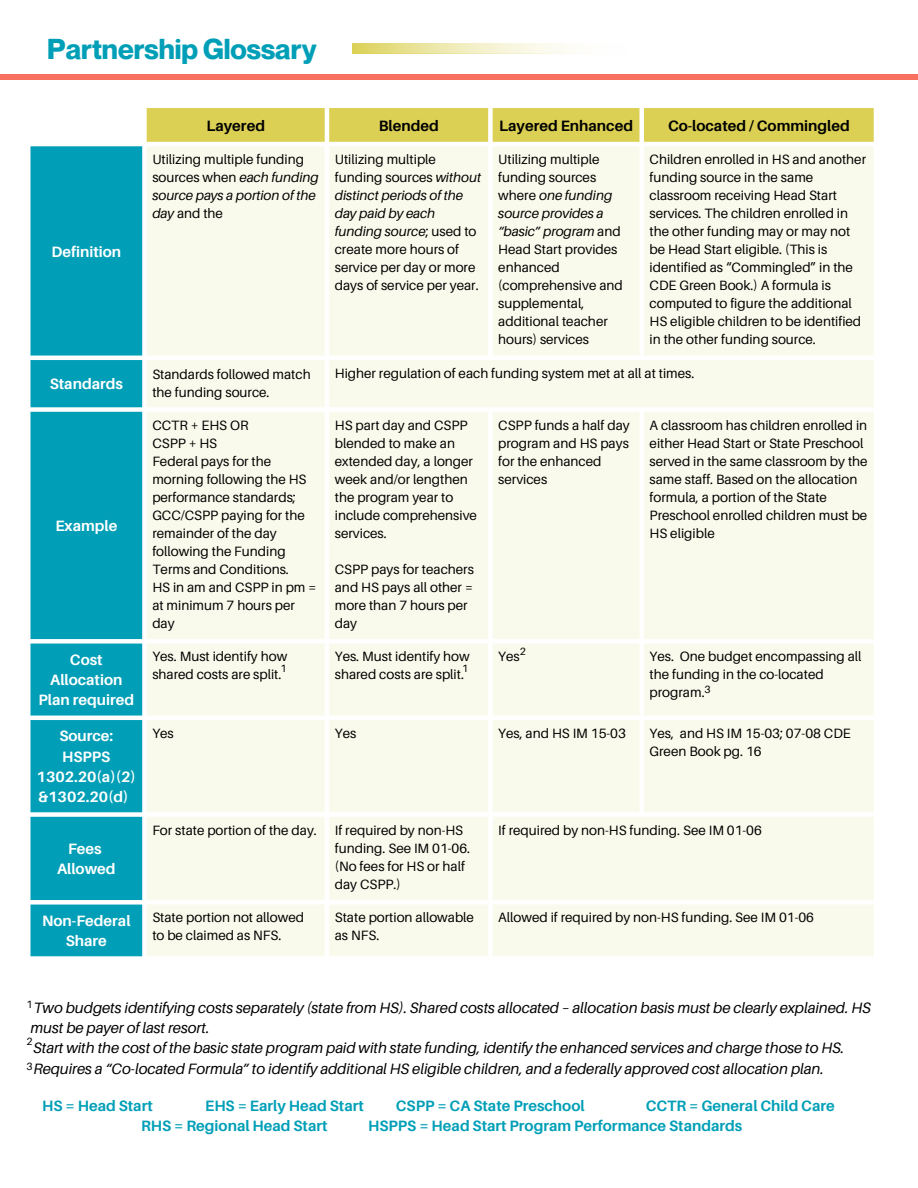
<style>
.page{position:relative;width:918px;height:1188px;background:#fff}
.page>*{position:absolute;margin:0;border:0;box-sizing:border-box;transform-origin:0 0}
.t1{font:700 28.2px "Neue Montreal";color:#009fb7}
.t2{font:italic 15px/20.2px "Aileron";color:#000}
.t3{font:700 15px "Aileron";color:#009fb7}
.t4{font:700 15px/20.2px "Aileron";color:#fff;text-align:center}
.t5{font:700 15px "Aileron";color:#000}
.t6{font:13.5px/18px "Aileron";color:#000}
.t7{font:10.5px "Aileron";color:#000}
.s1{font-style:italic}
</style>
<div class="page">
<div style="left:0;top:75px;width:918px;height:5px;background:#f87060"></div>
<svg style="left:352px;top:43px;width:212px;height:10px;background:#efeab4"></svg>
<div style="left:147px;top:108px;width:727px;height:34px;background:#dbd053"></div>
<div style="left:30px;top:146px;width:112px;height:810px;background:#009fb7"></div>
<div style="left:147px;top:146px;width:727px;height:810px;background:#fafaec"></div>
<h1 class="t1" style="left:47px;top:31px;width:271px">Partnership Glossary</h1>
<p class="t4" style="left:51px;top:241px;width:71px">Definition</p>
<p class="t5" style="left:206px;top:116px;width:60px">Layered</p>
<p class="t5" style="left:379px;top:116px;width:62px">Blended</p>
<p class="t5" style="left:499px;top:116px;width:135px">Layered Enhanced</p>
<p class="t5" style="left:668px;top:116px;width:183px">Co-located / Commingled</p>
<p class="t6" style="left:152px;top:150px;width:168px">Utilizing multiple funding sources when <span class="s1">each funding source pays a portion of the day</span> and the</p>
<p class="t6" style="left:335px;top:150px;width:148px">Utilizing multiple funding sources <span class="s1">without distinct periods of the day paid by each funding source</span>; used to create more hours of service per day or more days of service per year.</p>
<p class="t6" style="left:498px;top:150px;width:126px">Utilizing multiple funding sources where <span class="s1">one funding source provides a “basic” program</span> and<br>Head Start provides enhanced (comprehensive and supplemental, additional teacher hours) services</p>
<p class="t6" style="left:650px;top:150px;width:218px">Children enrolled in HS and another funding source in the same classroom receiving Head Start services. The children enrolled in the other funding may or may not be Head Start eligible. (This is identified as “Commingled” in the<br>CDE Green Book.) A formula is computed to figure the additional<br>HS eligible children to be identified in the other funding source.</p>
<p class="t4" style="left:50px;top:374px;width:75px">Standards</p>
<p class="t6" style="left:152px;top:365px;width:160px">Standards followed match the funding source.</p>
<p class="t6" style="left:335px;top:364px;width:361px">Higher regulation of each funding system met at all at times.</p>
<p class="t4" style="left:55px;top:515px;width:64px">Example</p>
<p class="t6" style="left:152px;top:416px;width:165px">CCTR + EHS OR<br>CSPP + HS<br>Federal pays for the morning following the HS performance standards;<br>GCC/CSPP paying for the remainder of the day following the Funding<br>Terms and Conditions.<br>HS in am and CSPP in pm = at minimum 7 hours per day</p>
<p class="t6" style="left:335px;top:416px;width:144px">HS part day and CSPP blended to make an extended day, a longer week and/or lengthen the program year to include comprehensive services.</p>
<p class="t6" style="left:335px;top:560px;width:141px">CSPP pays for teachers and HS pays all other = more than 7 hours per day</p>
<p class="t6" style="left:498px;top:416px;width:133px">CSPP funds a half day program and HS pays for the enhanced services</p>
<p class="t6" style="left:650px;top:416px;width:220px">A classroom has children enrolled in either Head Start or State Preschool served in the same classroom by the same staff. Based on the allocation formula, a portion of the State<br>Preschool enrolled children must be<br>HS eligible</p>
<p class="t7" style="left:520px;top:645px;width:8px">2</p>
<p class="t4" style="left:39px;top:649px;width:97px">Cost<br>Allocation<br>Plan required</p>
<p class="t6" style="left:152px;top:647px;width:137px">Yes. Must identify how shared costs are split.</p>
<p class="t6" style="left:335px;top:647px;width:137px">Yes. Must identify how shared costs are split.</p>
<p class="t6" style="left:498px;top:647px;width:23px">Yes</p>
<p class="t6" style="left:650px;top:647px;width:214px">Yes. One budget encompassing all the funding in the co-located program.</p>
<p class="t4" style="left:37px;top:726px;width:101px">Source:<br>HSPPS<br>1302.20(a)(2) &amp;1302.20(d)</p>
<p class="t6" style="left:152px;top:724px;width:23px">Yes</p>
<p class="t6" style="left:335px;top:724px;width:23px">Yes</p>
<p class="t6" style="left:498px;top:724px;width:129px">Yes, and HS IM 15-03</p>
<p class="t6" style="left:650px;top:724px;width:203px">Yes, and HS IM 15-03; 07-08 CDE<br>Green Book pg. 16</p>
<p class="t7" style="left:281px;top:662px;width:8px">1</p>
<p class="t7" style="left:462px;top:662px;width:8px">1</p>
<p class="t7" style="left:705px;top:683px;width:8px">3</p>
<p class="t4" style="left:57px;top:838px;width:60px">Fees<br>Allowed</p>
<p class="t6" style="left:152px;top:821px;width:166px">For state portion of the day.</p>
<p class="t6" style="left:335px;top:821px;width:137px">If required by non-HS funding. See IM 01-06. (No fees for HS or half day CSPP.)</p>
<p class="t6" style="left:498px;top:821px;width:265px">If required by non-HS funding. See IM 01-06</p>
<p class="t4" style="left:42px;top:910px;width:90px">Non-Federal<br>Share</p>
<p class="t6" style="left:152px;top:908px;width:153px">State portion not allowed to be claimed as NFS.</p>
<p class="t6" style="left:335px;top:908px;width:141px">State portion allowable as NFS.</p>
<p class="t6" style="left:498px;top:908px;width:317px">Allowed if required by non-HS funding. See IM 01-06</p>
<p class="t7" style="left:26px;top:998px;width:8px">1</p>
<p class="t7" style="left:26px;top:1035px;width:8px">2</p>
<p class="t7" style="left:26px;top:1059px;width:8px">3</p>
<p class="t2" style="left:30px;top:997px;width:842px">Two budgets identifying costs separately (state from HS). Shared costs allocated – allocation basis must be clearly explained. HS must be payer of last resort.<br>Start with the cost of the basic state program paid with state funding, identify the enhanced services and charge those to HS.<br>Requires a “Co-located Formula” to identify additional HS eligible children, and a federally approved cost allocation plan.</p>
<p class="t3" style="left:42px;top:1097px;width:112px">HS = Head Start</p>
<p class="t3" style="left:205px;top:1097px;width:160px">EHS = Early Head Start</p>
<p class="t3" style="left:396px;top:1097px;width:190px">CSPP = CA State Preschool</p>
<p class="t3" style="left:646px;top:1097px;width:191px">CCTR = General Child Care</p>
<p class="t3" style="left:141px;top:1117px;width:188px">RHS = Regional Head Start</p>
<p class="t3" style="left:368px;top:1117px;width:376px">HSPPS = Head Start Program Performance Standards</p>
</div>
